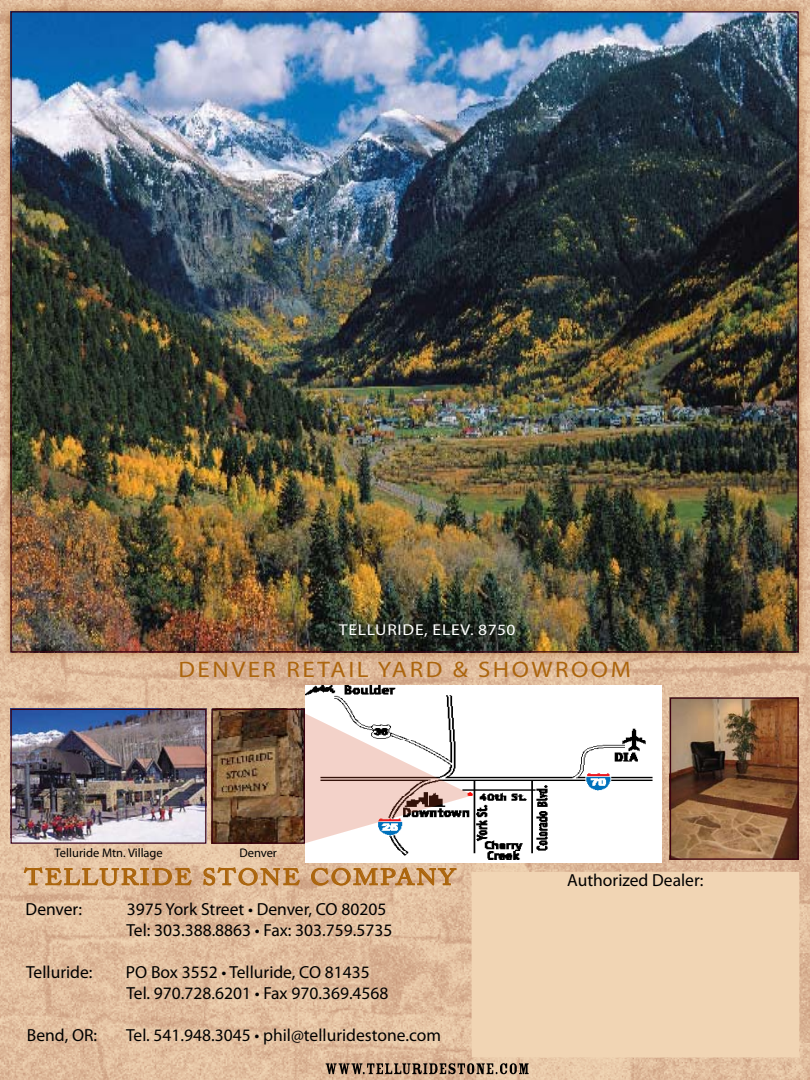
<style>
.page{position:relative;width:810px;height:1080px;background:#fff}
.page>*{position:absolute;margin:0;border:0;box-sizing:border-box;transform-origin:0 0}
.t1{font:22.5px "Myriad Pro";letter-spacing:.1em;color:#ab650d;scale:1.11 1}
.t2{font:22.5px "Adobe Caslon Pro";letter-spacing:.09em;color:#ab650d;scale:1.11 1}
.t3{font:17.5px/21px "Myriad Pro";color:#000}
.t4{font:15.75px "Myriad Pro";letter-spacing:.025em;color:#fff;scale:1.11 1}
.t5{font:12.5px "Myriad Pro";color:#000}
</style>
<div class="page">
<img style="left:0;top:0;width:809px;height:1080px">
<div style="left:0;top:1px;width:807px;height:661px;background:#964d06;opacity:.5"></div>
<img style="left:12px;top:13px;width:784px;height:637px">
<img style="left:306px;top:686px;width:354px;height:176px">
<img style="left:671px;top:700px;width:125px;height:158px">
<div style="left:669px;top:698px;width:129px;height:162px;border:1px solid #3c0011"></div>
<svg style="left:305px;top:713px;width:167px;height:131px"></svg>
<svg style="left:23px;top:861px;width:169px;height:25px;background:#d5aa7d"></svg>
<svg style="left:203px;top:858px;width:97px;height:40px;background:#dab38a"></svg>
<svg style="left:310px;top:854px;width:147px;height:32px"></svg>
<div style="left:472px;top:872px;width:326px;height:185px;background:#f1d5b4"></div>
<div style="left:471px;top:872px;width:328px;height:186px;border:1px solid #f1d5b4"></div>
<img style="left:213px;top:711px;width:90px;height:131px">
<div style="left:211px;top:709px;width:94px;height:135px;border:1px solid #3c0011"></div>
<svg style="left:325px;top:1063px;width:203px;height:11px;background:#836e5b"></svg>
<img style="left:13px;top:711px;width:191px;height:131px">
<div style="left:11px;top:709px;width:195px;height:135px;border:1px solid #3c0011"></div>
<p class="t4" style="left:339px;top:620px;width:53px">Telluride</p>
<p class="t4" style="left:424px;top:620px;width:17px">, elev</p>
<p class="t4" style="left:470px;top:620px;width:42px">. 8750</p>
<p class="t1" style="left:178px;top:656px;width:409px">DENVER RETAIL YARD &amp; SHOWROOM</p>
<p class="t5" style="left:55px;top:845px;width:110px">Telluride Mtn. Village</p>
<p class="t5" style="left:239px;top:845px;width:39px">Denver</p>
<p class="t2" style="left:25px;top:864px;width:389px">TELLURIDE STONE COMPANY</p>
<p class="t3" style="left:26px;top:898px;width:58px">Denver:</p>
<p class="t3" style="left:126px;top:898px;width:267px">3975 York Street • Denver, CO 80205<br>Tel: 303.388.8863 • Fax: 303.759.5735</p>
<p class="t3" style="left:26px;top:961px;width:68px">Telluride:</p>
<p class="t3" style="left:126px;top:961px;width:264px">PO Box 3552 • Telluride, CO 81435<br>Tel. 970.728.6201 • Fax 970.369.4568</p>
<p class="t3" style="left:27px;top:1024px;width:72px">Bend, OR:</p>
<p class="t3" style="left:126px;top:1024px;width:316px">Tel. 541.948.3045 • phil@telluridestone.com</p>
<p class="t3" style="left:567px;top:870px;width:138px">Authorized Dealer:</p>
</div>
